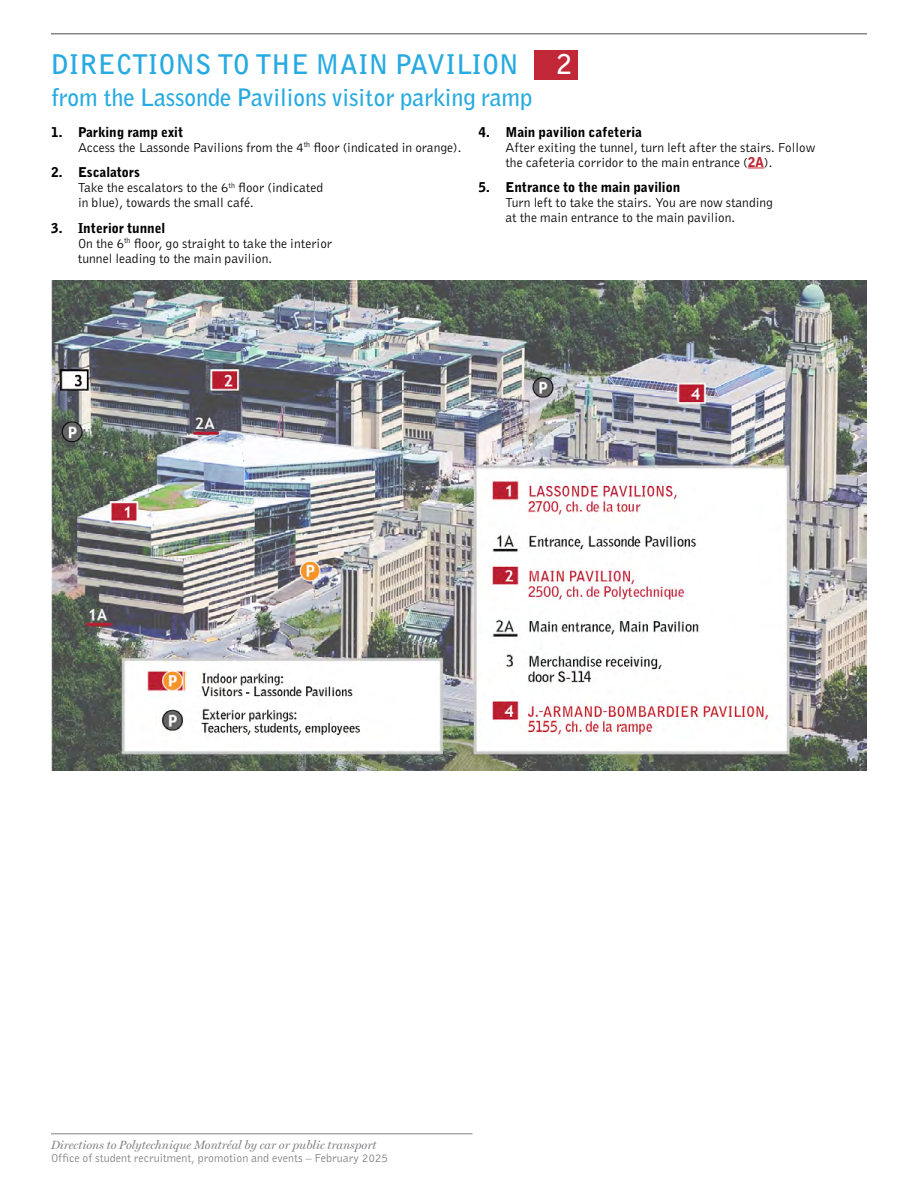
<style>
.page{position:relative;width:918px;height:1188px;background:#fff}
.page>*{position:absolute;margin:0;border:0;box-sizing:border-box;transform-origin:0 0}
.t1{font:700 27px "Bell Gothic";letter-spacing:.01em;color:#27aae1}
.t2{font:700 27px "Bell Gothic";color:#fff}
.t3{font:700 24px "Bell Gothic";color:#27aae1}
.t4{font:13.5px/15px "Bell Gothic";color:#000}
.t5{font:900 13.5px "Bell Gothic";color:#000}
.t6{font:12px "Bell Gothic";color:#808285}
.t7{font:italic 12px "Miller Display";color:#808285}
.s1{font-weight:900}
.s2{font-weight:900;color:#c12736}
</style>
<div class="page">
<div style="left:534px;top:50px;width:43px;height:30px;background:#c12736"></div>
<hr style="left:51px;top:33px;width:816px;height:1px;background:#808285">
<img style="left:51px;top:281px;width:816px;height:489px">
<svg style="left:748px;top:168px;width:16px;height:1px"></svg>
<hr style="left:51px;top:34px;width:816px;height:1px;background:#808285">
<hr style="left:51px;top:1134px;width:422px;height:1px;background:#808285">
<h1 class="t1" style="left:51px;top:46px;width:469px">DIRECTIONS TO THE MAIN PAVILION</h1>
<h1 class="t2" style="left:557px;top:46px;width:17px">2</h1>
<h2 class="t3" style="left:51px;top:81px;width:483px">from the Lassonde Pavilions visitor parking ramp</h2>
<p class="t4" style="left:78px;top:124px;width:385px;text-indent:-27px"><span class="s1">1. Parking ramp exit<br></span>Access the Lassonde Pavilions from the 4<sup>th</sup> floor (indicated in orange).</p>
<p class="t4" style="left:78px;top:165px;width:247px;text-indent:-27px"><span class="s1">2. Escalators<br></span>Take the escalators to the 6<sup>th</sup> floor (indicated in blue), towards the small café.</p>
<p class="t4" style="left:78px;top:220px;width:256px;text-indent:-27px"><span class="s1">3. Interior tunnel<br></span>On the 6<sup>th</sup> floor, go straight to take the interior tunnel leading to the main pavilion.</p>
<p class="t5" style="left:478px;top:123px;width:165px">4. Main pavilion cafeteria</p>
<p class="t4" style="left:505px;top:139px;width:311px">After exiting the tunnel, turn left after the stairs. Follow the cafeteria corridor to the main entrance (<span class="s2">2A</span>).</p>
<p class="t5" style="left:478px;top:178px;width:203px">5. Entrance to the main pavilion</p>
<p class="t4" style="left:505px;top:195px;width:269px">Turn left to take the stairs. You are now standing at the main entrance to the main pavilion.</p>
<p class="t7" style="left:51px;top:1138px;width:327px">Directions to Polytechnique Montréal by car or public transport</p>
<p class="t6" style="left:51px;top:1151px;width:339px">Office of student recruitment, promotion and events – February 2025</p>
</div>
